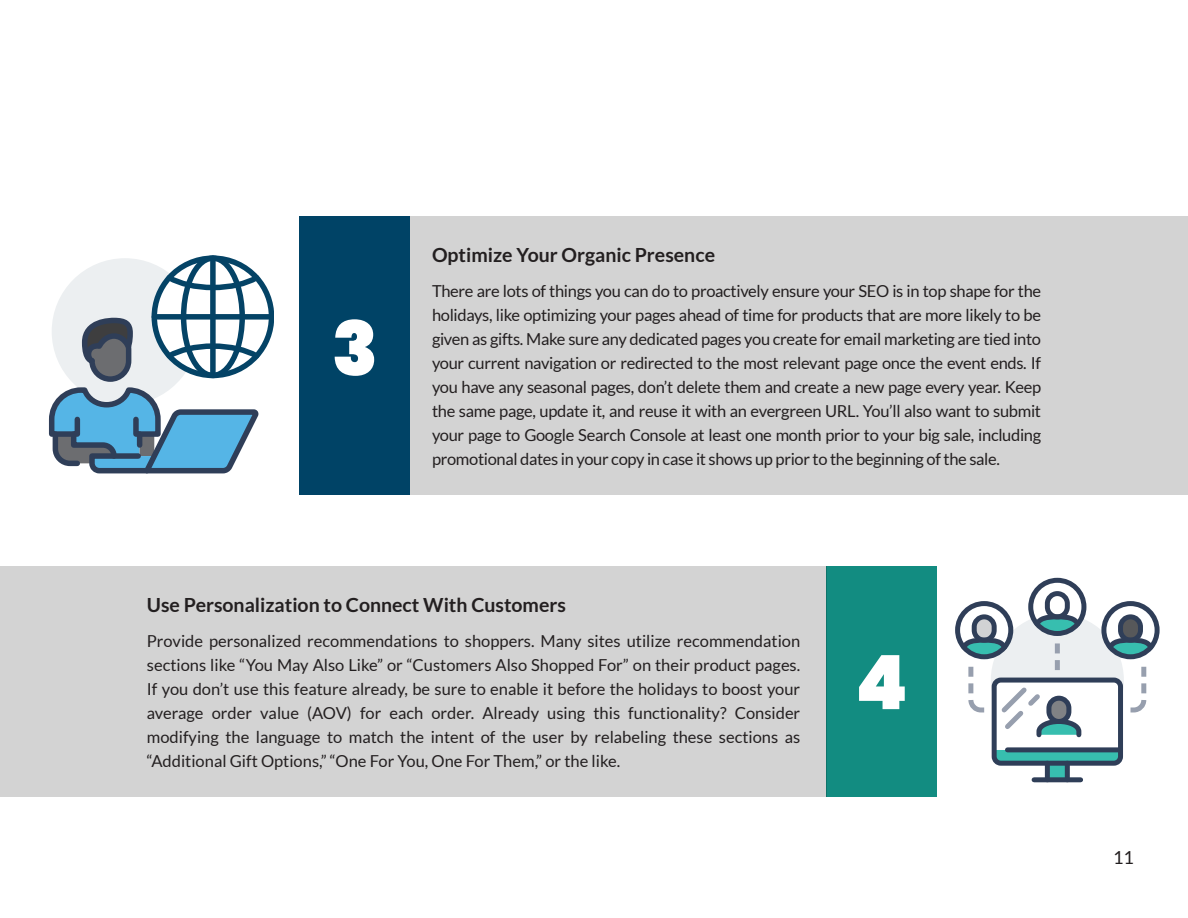
<style>
.page{position:relative;width:1188px;height:918px;background:#fff}
.page>*{position:absolute;margin:0;border:0;box-sizing:border-box;transform-origin:0 0}
.t1{font:900 75px "Poppins";color:#fff}
.t2{font:700 19.5px "Lato";color:#231f20}
.t3{font:18px "Lato";color:#231f20}
.t4{font:16.5px/24px "Lato";letter-spacing:-.02em;color:#231f20;text-align:justify}
</style>
<div class="page">
<div style="left:300px;top:216px;width:110px;height:279px;background:#004366"></div>
<div style="left:410px;top:216px;width:778px;height:279px;background:#d3d3d3"></div>
<div style="left:0;top:566px;width:826px;height:230px;background:#d3d3d3"></div>
<div style="left:826px;top:566px;width:111px;height:230px;background:#128c81"></div>
<svg style="left:49px;top:255px;width:224px;height:219px"></svg>
<div style="left:210px;top:258px;width:6px;height:117px;background:#044366"></div>
<div style="left:154px;top:314px;width:118px;height:6px;background:#044366"></div>
<div style="left:991px;top:614px;width:133px;height:133px;background:#eceff1;border-radius:50%"></div>
<div style="left:1047px;top:763px;width:20px;height:17px;background:#37beaf"></div>
<div style="left:1034px;top:777px;width:47px;height:5px;background:#2f3e58"></div>
<div style="left:1065px;top:763px;width:5px;height:17px;background:#2f3e58"></div>
<div style="left:1045px;top:763px;width:5px;height:17px;background:#2f3e58"></div>
<svg style="left:1026px;top:577px;width:63px;height:59px"></svg>
<div style="left:1045px;top:591px;width:25px;height:28px;border:5px solid #2f3e58;border-radius:10px"></div>
<div style="left:1055px;top:643px;width:5px;height:10px;background:#979fae"></div>
<div style="left:1055px;top:660px;width:5px;height:10px;background:#979fae"></div>
<svg style="left:1101px;top:601px;width:59px;height:59px"></svg>
<svg style="left:955px;top:601px;width:61px;height:59px"></svg>
<div style="left:1118px;top:614px;width:25px;height:29px;border:5px solid #2f3e58;border-radius:10px"></div>
<div style="left:972px;top:614px;width:25px;height:29px;border:5px solid #2f3e58;border-radius:10px"></div>
<div style="left:1141px;top:667px;width:5px;height:10px;background:#979fae"></div>
<div style="left:968px;top:667px;width:5px;height:10px;background:#979fae"></div>
<svg style="left:968px;top:675px;width:179px;height:93px"></svg>
<p class="t1" style="left:332px;top:306px;width:48px">3</p>
<p class="t2" style="left:432px;top:243px;width:285px">Optimize Your Organic Presence</p>
<p class="t4" style="left:432px;top:278px;width:611px">There are lots of things you can do to proactively ensure your SEO is in top shape for the holidays, like optimizing your pages ahead of time for products that are more likely to be given as gifts. Make sure any dedicated pages you create for email marketing are tied into your current navigation or redirected to the most relevant page once the event ends. If you have any seasonal pages, don’t delete them and create a new page every year. Keep the same page, update it, and reuse it with an evergreen URL. You’ll also want to submit your page to Google Search Console at least one month prior to your big sale, including promotional dates in your copy in case it shows up prior to the beginning of the sale.</p>
<p class="t2" style="left:147px;top:593px;width:421px">Use Personalization to Connect With Customers</p>
<p class="t4" style="left:147px;top:628px;width:655px">Provide personalized recommendations to shoppers. Many sites utilize recommendation sections like “You May Also Like” or “Customers Also Shopped For” on their product pages.<br>If you don’t use this feature already, be sure to enable it before the holidays to boost your average order value (AOV) for each order. Already using this functionality? Consider modifying the language to match the intent of the user by relabeling these sections as “Additional Gift Options,” “One For You, One For Them,” or the like.</p>
<p class="t1" style="left:855px;top:639px;width:54px">4</p>
<p class="t3" style="left:1113px;top:847px;width:22px">11</p>
</div>
